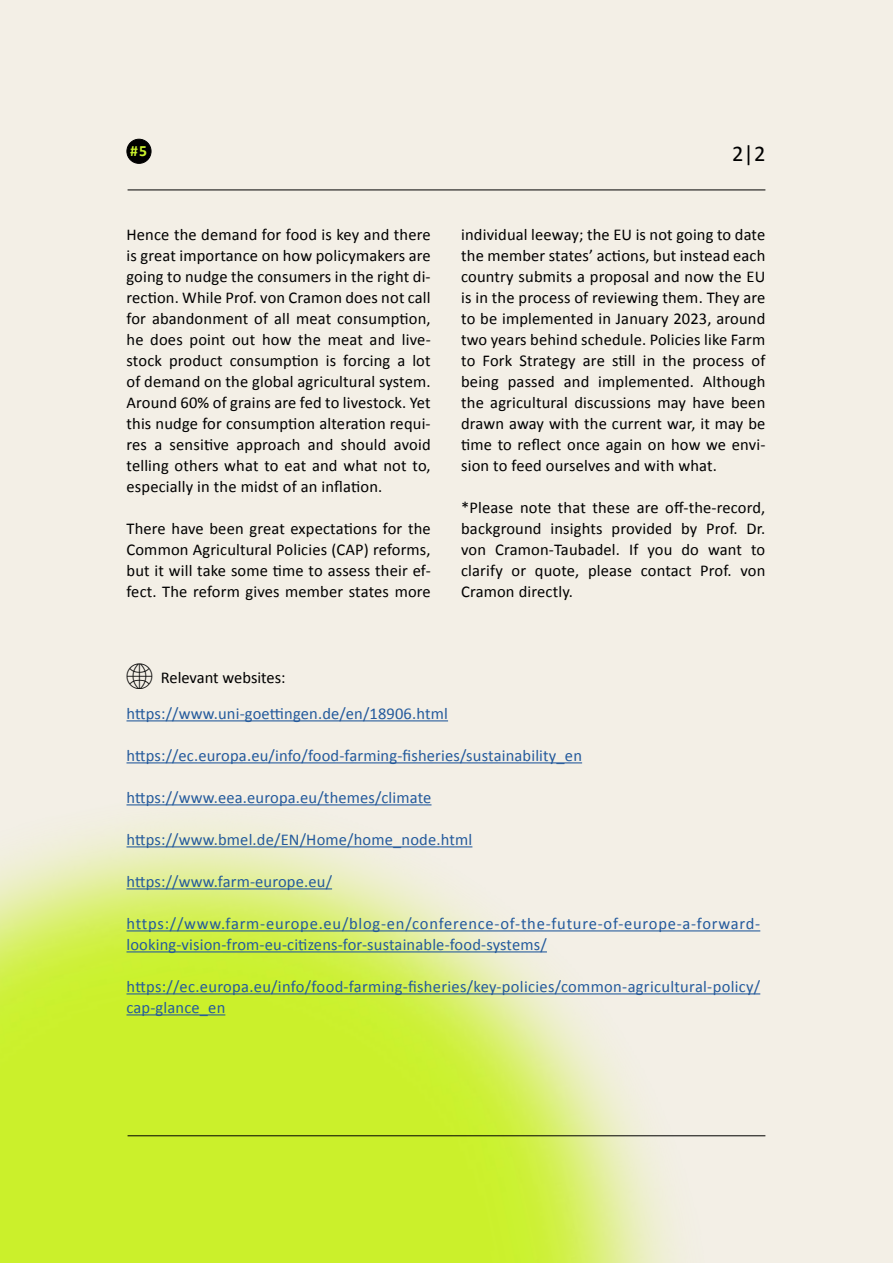
<style>
.page{position:relative;width:893px;height:1263px;background:#f3efe6}
.page>*{position:absolute;margin:0;border:0;box-sizing:border-box;transform-origin:0 0}
.t1{font:22.5px "Calibri";color:#000}
.t2{font:16.5px/21px "Calibri";letter-spacing:.01em;color:#000;text-align:justify}
.t3{font:16.5px/21px "Calibri";letter-spacing:.01em;color:#245a9c}
.t4{font:16.5px/21px "Calibri";letter-spacing:.03em;color:#245a9c}
.t5{font:700 15.75px "Calibri";color:#ccf42d}
</style>
<div class="page">
<img style="left:0;top:720px;width:748px;height:543px">
<hr style="left:128px;top:1135px;width:637px;height:1px;background:#000">
<hr style="left:128px;top:190px;width:637px;height:1px;background:#000">
<hr style="left:126px;top:720px;width:322px;height:1px;background:#245a9c">
<hr style="left:126px;top:762px;width:456px;height:1px;background:#245a9c">
<hr style="left:126px;top:804px;width:305px;height:1px;background:#245a9c">
<hr style="left:126px;top:846px;width:346px;height:1px;background:#245a9c">
<hr style="left:126px;top:888px;width:206px;height:1px;background:#245a9c">
<hr style="left:126px;top:930px;width:634px;height:1px;background:#245a9c">
<hr style="left:126px;top:951px;width:421px;height:1px;background:#245a9c">
<hr style="left:126px;top:993px;width:634px;height:1px;background:#245a9c">
<hr style="left:126px;top:1014px;width:99px;height:1px;background:#245a9c">
<div style="left:127px;top:139px;width:24px;height:24px;background:#000;border-radius:50%"></div>
<div style="left:126px;top:139px;width:25px;height:25px;border:1px solid #000;border-radius:50%"></div>
<p class="t5" style="left:130px;top:141px;width:18px">#5</p>
<h1 class="t1" style="left:732px;top:140px;width:35px">2|2</h1>
<p class="t2" style="left:126px;top:224px;width:306px">Hence the demand for food is key and there is great importance on how policymakers are going to nudge the consumers in the right di&shy;rection. While Prof. von Cramon does not call for abandonment of all meat consumption, he does point out how the meat and live&shy;stock product consumption is forcing a lot of demand on the global agricultural system.<br>Around 60% of grains are fed to livestock. Yet this nudge for consumption alteration requi&shy;res a sensitive approach and should avoid telling others what to eat and what not to, especially in the midst of an inflation.</p>
<p class="t2" style="left:126px;top:518px;width:306px">There have been great expectations for the Common Agricultural Policies (CAP) reforms, but it will take some time to assess their ef&shy;fect. The reform gives member states more</p>
<p class="t2" style="left:461px;top:224px;width:306px">individual leeway; the EU is not going to date the member states’ actions, but instead each country submits a proposal and now the EU is in the process of reviewing them. They are to be implemented in January 2023, around two years behind schedule. Policies like Farm to Fork Strategy are still in the process of being passed and implemented. Although the agricultural discussions may have been drawn away with the current war, it may be time to reflect once again on how we envi&shy;sion to feed ourselves and with what.</p>
<p class="t2" style="left:461px;top:497px;width:306px">*Please note that these are off-the-record, background insights provided by Prof. Dr. von Cramon-Taubadel. If you do want to clarify or quote, please contact Prof. von Cramon directly.</p>
<p class="t2" style="left:161px;top:666px;width:126px">Relevant websites:</p>
<p class="t3" style="left:126px;top:702px;width:323px">https://www.uni-goettingen.de/en/18906.html</p>
<p class="t3" style="left:126px;top:744px;width:457px">https://ec.europa.eu/info/food-farming-fisheries/sustainability_en</p>
<p class="t3" style="left:126px;top:786px;width:306px">https://www.eea.europa.eu/themes/climate</p>
<p class="t3" style="left:126px;top:828px;width:347px">https://www.bmel.de/EN/Home/home_node.html</p>
<p class="t3" style="left:126px;top:870px;width:207px">https://www.farm-europe.eu/</p>
<p class="t4" style="left:126px;top:912px;width:635px">https://www.farm-europe.eu/blog-en/conference-of-the-future-of-europe-a-forward&shy;looking-vision-from-eu-citizens-for-sustainable-food-systems/</p>
<p class="t3" style="left:126px;top:975px;width:635px">https://ec.europa.eu/info/food-farming-fisheries/key-policies/common-agricultural-policy/ cap-glance_en</p>
</div>
